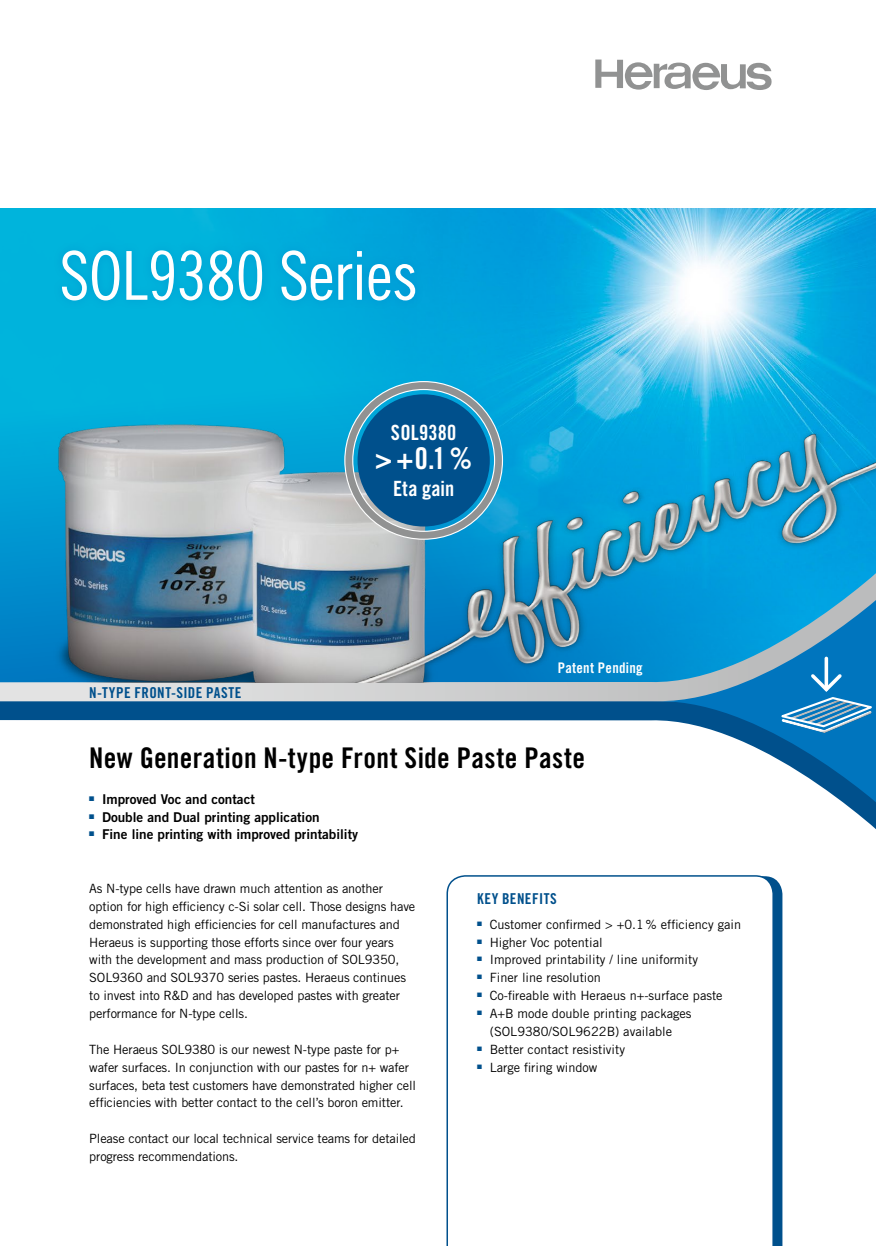
<style>
.page{position:relative;width:876px;height:1246px;background:#fff}
.page>*{position:absolute;margin:0;border:0;box-sizing:border-box;transform-origin:0 0}
.t1{font:67.5px "Trade Gothic Cond Eighteen";letter-spacing:-.01em;color:#fff}
.t2{font:30px "Trade Gothic Bold Cond Twenty";color:#fff}
.t3{font:28.5px "Trade Gothic Bold Cond Twenty";letter-spacing:.015em;color:#000}
.t4{font:21px "Trade Gothic Bold Cond Twenty";letter-spacing:.01em;color:#fff}
.t5{font:15px "Trade Gothic Bold Cond Twenty";letter-spacing:.03em;color:#00508c}
.t6{font:14.7px "Trade Gothic Bold Cond Twenty";letter-spacing:.02em;color:#fff}
.t7{font:13.5px "Trade Gothic Bold Two";color:#000}
.t8{font:12.75px/17.9px "Trade Gothic";letter-spacing:-.01em;color:#000}
</style>
<div class="page">
<img style="left:0;top:208px;width:876px;height:183px">
<svg style="left:0;top:701px;width:876px;height:128px"></svg>
<svg style="left:0;top:682px;width:658px;height:19px;background:#d2d3d3"></svg>
<svg style="left:658px;top:682px;width:218px;height:138px"></svg>
<img style="left:0;top:391px;width:876px;height:291px">
<div style="left:774px;top:878px;width:8px;height:368px;background:#00508c"></div>
<svg style="left:446px;top:875px;width:328px;height:371px"></svg>
<div style="left:53px;top:242px;width:371px;height:68px;background:#00aad9"></div>
<svg style="left:767px;top:669px;width:109px;height:82px;background:#1d81c0"></svg>
<svg style="left:824px;top:658px;width:4px;height:31px"></svg>
<svg style="left:344px;top:380px;width:160px;height:160px;background:#5dabc5"></svg>
<div style="left:358px;top:394px;width:132px;height:132px;background:#00508c;border-radius:50%"></div>
<svg style="left:595px;top:60px;width:177px;height:30px"></svg>
<h1 class="t1" style="left:60px;top:236px;width:360px">SOL9380 Series</h1>
<p class="t5" style="left:89px;top:683px;width:154px">N-TYPE FRONT-SIDE PASTE</p>
<h3 class="t4" style="left:391px;top:420px;width:67px">SOL9380</h3>
<h2 class="t2" style="left:375px;top:440px;width:99px">&gt;+0.1%</h2>
<h3 class="t4" style="left:393px;top:476px;width:63px">Eta gain</h3>
<p class="t6" style="left:558px;top:659px;width:87px">Patent Pending</p>
<h3 class="t3" style="left:89px;top:740px;width:497px">New Generation N-type Front Side Paste Paste</h3>
<p class="t7" style="left:89px;top:790px;width:167px"><sup>■</sup> Improved Voc and contact</p>
<p class="t7" style="left:89px;top:808px;width:232px"><sup>■</sup> Double and Dual printing application</p>
<p class="t7" style="left:89px;top:826px;width:270px"><sup>■</sup> Fine line printing with improved printability</p>
<p class="t8" style="left:89px;top:879px;width:327px">As N-type cells have drawn much attention as another option for high efficiency c-Si solar cell. Those designs have demonstrated high efficiencies for cell manufactures and Heraeus is supporting those efforts since over four years with the development and mass production of SOL9350, SOL9360 and SOL9370 series pastes. Heraeus continues to invest into R&amp;D and has developed pastes with greater performance for N-type cells.</p>
<p class="t8" style="left:89px;top:1040px;width:328px">The Heraeus SOL9380 is our newest N-type paste for p+ wafer surfaces. In conjunction with our pastes for n+ wafer surfaces, beta test customers have demonstrated higher cell efficiencies with better contact to the cell’s boron emitter.</p>
<p class="t8" style="left:89px;top:1129px;width:328px">Please contact our local technical service teams for detailed progress recommendations.</p>
<p class="t5" style="left:477px;top:890px;width:81px">KEY BENEFITS</p>
<p class="t8" style="left:477px;top:915px;width:266px"><sup>■</sup> Customer confirmed &gt; +0.1% efficiency gain</p>
<p class="t8" style="left:477px;top:933px;width:127px"><sup>■</sup> Higher Voc potential</p>
<p class="t8" style="left:477px;top:951px;width:222px"><sup>■</sup> Improved printability / line uniformity</p>
<p class="t8" style="left:477px;top:969px;width:125px"><sup>■</sup> Finer line resolution</p>
<p class="t8" style="left:477px;top:986px;width:247px"><sup>■</sup> Co-fireable with Heraeus n+-surface paste</p>
<p class="t8" style="left:477px;top:1004px;width:216px;text-align:center"><sup>■</sup> A+B mode double printing packages (SOL9380/SOL9622B) available</p>
<p class="t8" style="left:477px;top:1040px;width:149px"><sup>■</sup> Better contact resistivity</p>
<p class="t8" style="left:477px;top:1058px;width:122px"><sup>■</sup> Large firing window</p>
</div>
